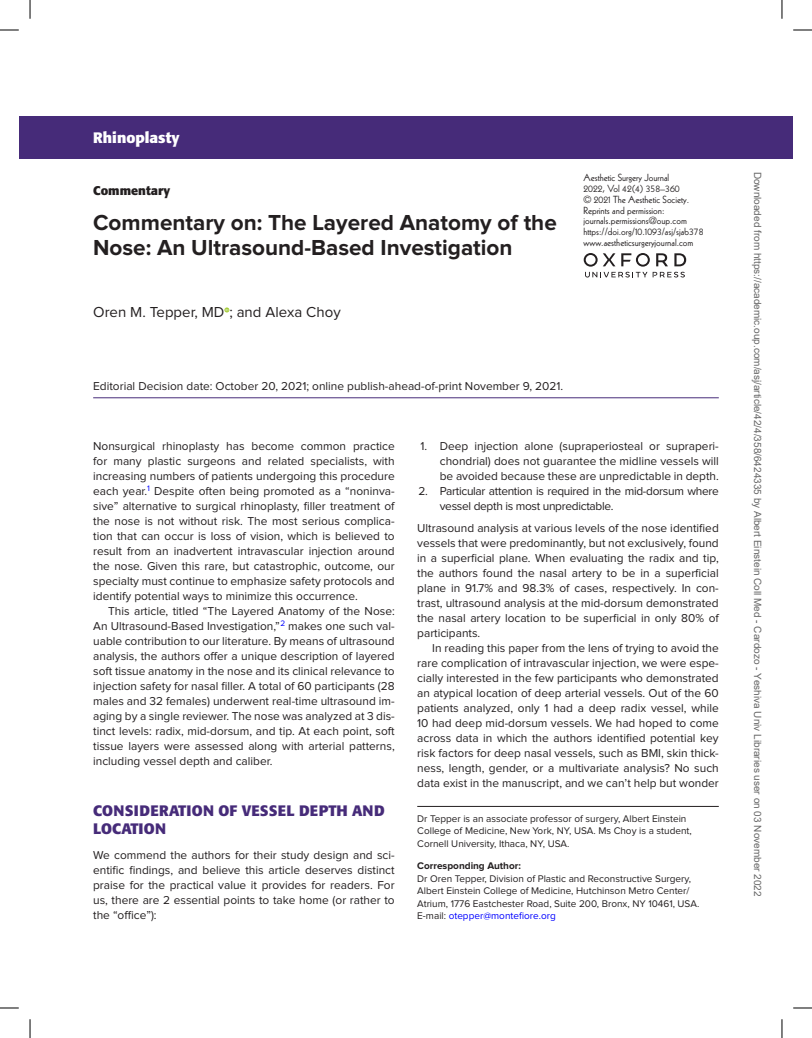
<style>
.page{position:relative;width:812px;height:1038px;background:#fff}
.page>*{position:absolute;margin:0;border:0;box-sizing:border-box;transform-origin:0 0}
.t1{font:700 22.5px/25px "Proxima Nova";color:#231f20}
.t2{font:700 15px/17.5px "Formata";letter-spacing:.02em;color:#462b79}
.t3{font:15px "Proxima Nova";color:#231f20}
.t4{font:700 15px "Formata";color:#fff}
.t5{font:700 12.5px "Formata";color:#231f20}
.t6{font:11.88px/15px "Proxima Nova";color:#231f20;text-align:justify}
.t7{font:11.88px/15px "Proxima Nova";letter-spacing:-.025em;color:#231f20}
.t8{font:10px/12.5px "Proxima Nova";color:#231f20}
.t9{font:10px/10.6px "Kabel LT Std";color:#231f20}
.t10{font:10px "Arial";color:#666}
.t11{font:700 10px "Proxima Nova";color:#231f20}
.s1{color:#00f}
</style>
<div class="page">
<div style="left:19px;top:116px;width:773px;height:43px;background:#462b79"></div>
<hr style="left:417px;top:806px;width:301px;height:1px;background:#231f20">
<hr style="left:93px;top:397px;width:625px;height:1px;background:#462b79">
<svg style="left:224px;top:307px;width:5px;height:5px"></svg>
<svg style="left:583px;top:253px;width:103px;height:25px"></svg>
<svg style="left:0;top:29px;width:19px;height:2px"></svg>
<svg style="left:793px;top:29px;width:18px;height:2px"></svg>
<svg style="left:0;top:1007px;width:19px;height:2px"></svg>
<svg style="left:793px;top:1007px;width:18px;height:2px"></svg>
<svg style="left:29px;top:0;width:2px;height:19px"></svg>
<svg style="left:29px;top:1019px;width:2px;height:19px"></svg>
<svg style="left:781px;top:0;width:1px;height:19px"></svg>
<svg style="left:781px;top:1019px;width:1px;height:19px"></svg>
<p class="t4" style="left:93px;top:129px;width:88px">Rhinoplasty</p>
<p class="t9" style="left:583px;top:172px;width:98px">Aesthetic Surgery Journal<br>2022, Vol 42(4) 358–360</p>
<p class="t10" style="left:761px;top:172px;width:726px;rotate:90deg">Downloaded from https://academic.oup.com/asj/article/42/4/358/6424335 by Albert Einstein Coll Med - Cardozo - Yeshiva Univ Libraries user on 03 November 2022</p>
<p class="t5" style="left:93px;top:183px;width:79px">Commentary</p>
<h1 class="t1" style="left:93px;top:211px;width:465px">Commentary on: The Layered Anatomy of the<br>Nose: An Ultrasound-Based Investigation</h1>
<p class="t9" style="left:583px;top:194px;width:107px">© 2021 The Aesthetic Society.<br>Reprints and permission: journals.permissions@oup.com</p>
<p class="t9" style="left:583px;top:227px;width:121px">https://doi.org/10.1093/asj/sjab378 www.aestheticsurgeryjournal.com</p>
<p class="t3" style="left:93px;top:306px;width:249px">Oren M. Tepper, MD ; and Alexa Choy</p>
<p class="t6" style="left:93px;top:379px;width:471px">Editorial Decision date: October 20, 2021; online publish-ahead-of-print November 9, 2021.</p>
<p class="t6" style="left:439px;top:439px;width:280px;text-indent:-19px">1. Deep injection alone (supraperiosteal or supraperi&shy;chondrial) does not guarantee the midline vessels will be avoided because these are unpredictable in depth.</p>
<p class="t7" style="left:439px;top:484px;width:280px;text-indent:-21px">2. Particular attention is required in the mid-dorsum where vessel depth is most unpredictable.</p>
<p class="t6" style="left:417px;top:522px;width:303px">Ultrasound analysis at various levels of the nose identified vessels that were predominantly, but not exclusively, found in a superficial plane. When evaluating the radix and tip, the authors found the nasal artery to be in a superficial plane in 91.7% and 98.3% of cases, respectively. In con&shy;trast, ultrasound analysis at the mid-dorsum demonstrated the nasal artery location to be superficial in only 80% of participants.</p>
<p class="t6" style="left:417px;top:641px;width:303px;text-indent:15px">In reading this paper from the lens of trying to avoid the rare complication of intravascular injection, we were espe&shy;cially interested in the few participants who demonstrated an atypical location of deep arterial vessels. Out of the 60 patients analyzed, only 1 had a deep radix vessel, while 10 had deep mid-dorsum vessels. We had hoped to come across data in which the authors identified potential key risk factors for deep nasal vessels, such as BMI, skin thick&shy;ness, length, gender, or a multivariate analysis? No such data exist in the manuscript, and we can’t help but wonder</p>
<p class="t6" style="left:93px;top:439px;width:303px">Nonsurgical rhinoplasty has become common practice for many plastic surgeons and related specialists, with increasing numbers of patients undergoing this procedure each year.<sup>1</sup> Despite often being promoted as a “noninva&shy;sive” alternative to surgical rhinoplasty, filler treatment of the nose is not without risk. The most serious complica&shy;tion that can occur is loss of vision, which is believed to result from an inadvertent intravascular injection around the nose. Given this rare, but catastrophic, outcome, our specialty must continue to emphasize safety protocols and identify potential ways to minimize this occurrence.</p>
<p class="t6" style="left:93px;top:604px;width:303px;text-indent:15px">This article, titled “The Layered Anatomy of the Nose:<br>An Ultrasound-Based Investigation,”<sup>2</sup> makes one such val&shy;uable contribution to our literature. By means of ultrasound analysis, the authors offer a unique description of layered soft tissue anatomy in the nose and its clinical relevance to injection safety for nasal filler. A total of 60 participants (28 males and 32 females) underwent real-time ultrasound im&shy;aging by a single reviewer. The nose was analyzed at 3 dis&shy;tinct levels: radix, mid-dorsum, and tip. At each point, soft tissue layers were assessed along with arterial patterns, including vessel depth and caliber.</p>
<p class="t2" style="left:93px;top:802px;width:293px">CONSIDERATION OF VESSEL DEPTH AND<br>LOCATION</p>
<p class="t6" style="left:93px;top:848px;width:303px">We commend the authors for their study design and sci&shy;entific findings, and believe this article deserves distinct praise for the practical value it provides for readers. For us, there are 2 essential points to take home (or rather to the “office”):</p>
<p class="t8" style="left:417px;top:813px;width:276px">Dr Tepper is an associate professor of surgery, Albert Einstein<br>College of Medicine, New York, NY, USA. Ms Choy is a student,<br>Cornell University, Ithaca, NY, USA.</p>
<p class="t11" style="left:417px;top:861px;width:105px">Corresponding Author:</p>
<p class="t8" style="left:417px;top:873px;width:283px">Dr Oren Tepper, Division of Plastic and Reconstructive Surgery, Albert Einstein College of Medicine, Hutchinson Metro Center/ Atrium, 1776 Eastchester Road, Suite 200, Bronx, NY 10461, USA.<br>E-mail: <span class="s1">otepper@montefiore.org</span></p>
</div>
